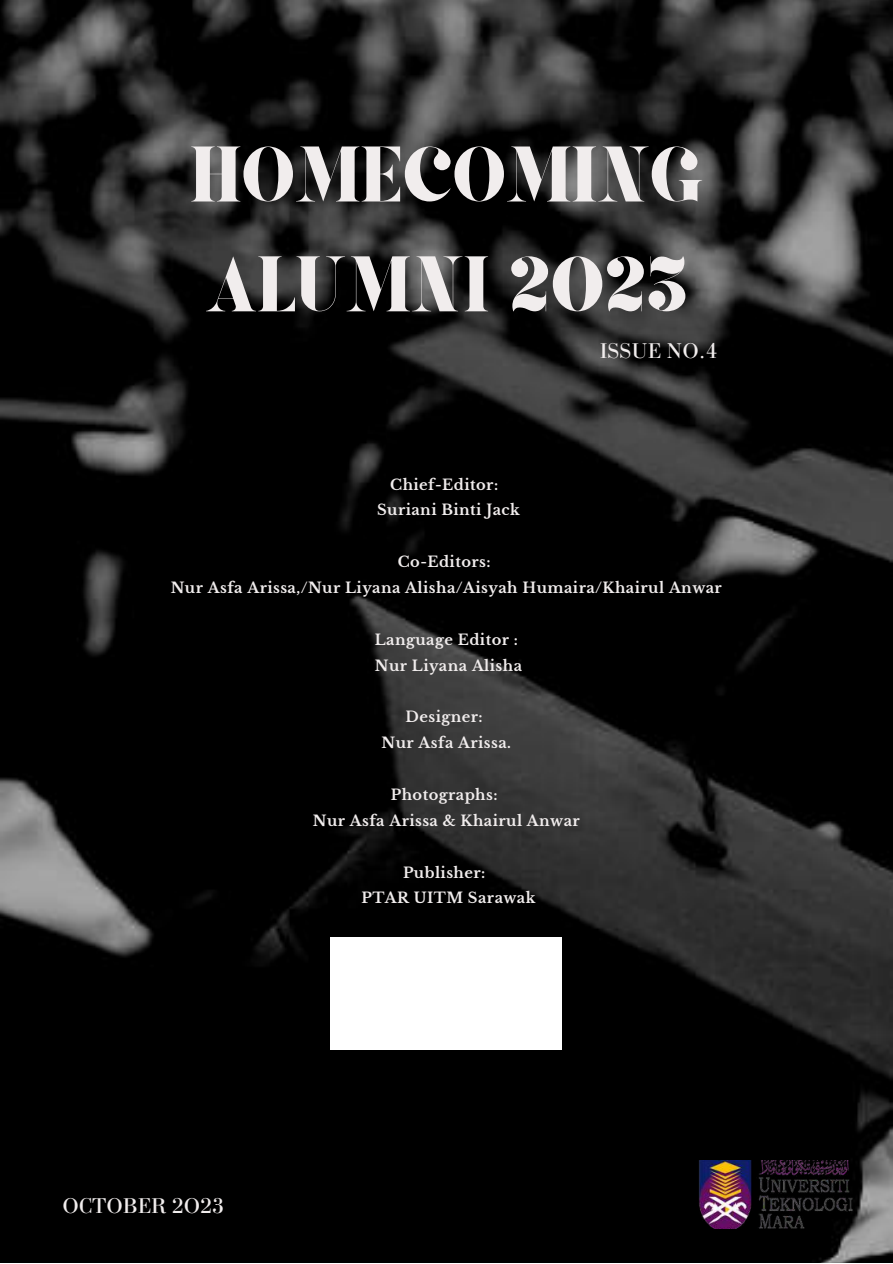
<style>
.page{position:relative;width:893px;height:1264px;background:#fff}
.page>*{position:absolute;margin:0;border:0;box-sizing:border-box;transform-origin:0 0}
.t1{font:78.45px/109.8px "Giaza";letter-spacing:-.03em;color:#f1eded}
.t2{font:22.5px "Bodoni";color:#f1eded}
.t3{font:700 14.55px/25.8px "Libre Baskerville";letter-spacing:.03em;color:#f1eded;text-align:center}
</style>
<div class="page">
<img style="left:0;top:0;width:892px;height:1262px">
<div style="left:330px;top:936px;width:232px;height:113px;background:#fff"></div>
<img style="left:698px;top:1160px;width:155px;height:68px">
<h1 class="t1" style="left:189px;top:127px;width:516px">HOMECOMING<br>ALUMNI 2023</h1>
<h2 class="t2" style="left:599px;top:336px;width:119px">ISSUE NO.4</h2>
<p class="t3" style="left:377px;top:471px;width:144px">Chief-Editor:<br>Suriani Binti Jack</p>
<p class="t3" style="left:171px;top:549px;width:552px">Co-Editors:<br>Nur Asfa Arissa,/Nur Liyana Alisha/Aisyah Humaira/Khairul Anwar</p>
<p class="t3" style="left:374px;top:626px;width:149px;text-align:left">Language Editor :<br>Nur Liyana Alisha</p>
<p class="t3" style="left:381px;top:704px;width:131px">Designer:<br>Nur Asfa Arissa.</p>
<p class="t3" style="left:313px;top:782px;width:268px">Photographs:<br>Nur Asfa Arissa &amp; Khairul Anwar</p>
<p class="t3" style="left:361px;top:859px;width:175px">Publisher:<br>PTAR UITM Sarawak</p>
<h2 class="t2" style="left:62px;top:1191px;width:163px">OCTOBER 2O23</h2>
</div>
